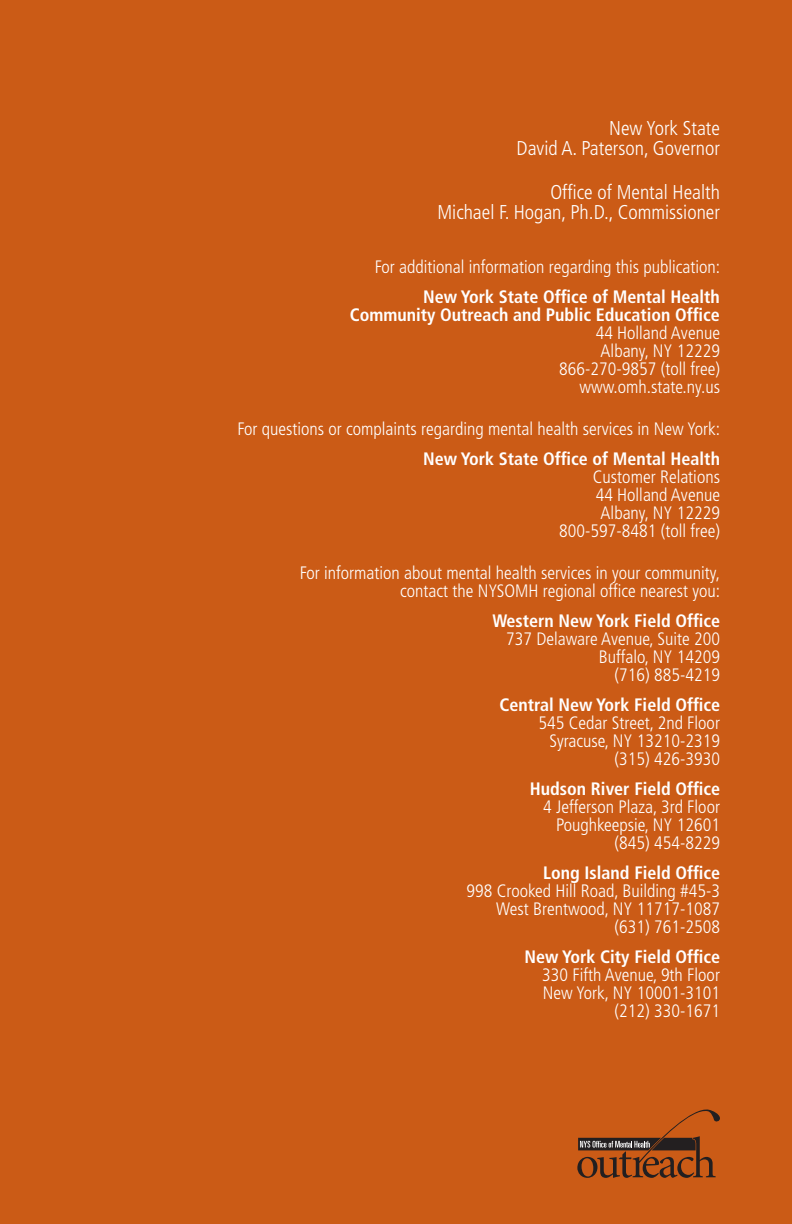
<style>
.page{position:relative;width:792px;height:1224px;background:#cb5b16}
.page>*{position:absolute;margin:0;border:0;box-sizing:border-box;transform-origin:0 0}
.t1{font:300 condensed 20px/20px "Frutiger";color:#fff;text-align:right}
.t2{font:300 condensed 18px/18px "Frutiger";color:#fff;text-align:right}
.t3{font:700 condensed 18px/18px "Frutiger";color:#fff;text-align:right}
</style>
<div class="page">
<svg style="left:577px;top:1110px;width:143px;height:68px"></svg>
<p class="t1" style="left:517px;top:120px;width:205px">New York State<br>David A. Paterson, Governor</p>
<p class="t1" style="left:437px;top:184px;width:284px">Office of Mental Health<br>Michael F. Hogan, Ph.D., Commissioner</p>
<p class="t2" style="left:375px;top:259px;width:347px">For additional information regarding this publication:</p>
<p class="t3" style="left:350px;top:289px;width:372px">New York State Office of Mental Health<br>Community Outreach and Public Education Office</p>
<p class="t2" style="left:559px;top:325px;width:162px">44 Holland Avenue<br>Albany, NY 12229<br>866-270-9857 (toll free) www.omh.state.ny.us</p>
<p class="t2" style="left:237px;top:421px;width:484px">For questions or complaints regarding mental health services in New York:</p>
<p class="t3" style="left:423px;top:451px;width:298px">New York State Office of Mental Health</p>
<p class="t2" style="left:559px;top:469px;width:162px">Customer Relations<br>44 Holland Avenue<br>Albany, NY 12229<br>800-597-8481 (toll free)</p>
<p class="t2" style="left:300px;top:565px;width:422px">For information about mental health services in your community, contact the NYSOMH regional office nearest you:</p>
<p class="t3" style="left:492px;top:613px;width:229px">Western New York Field Office</p>
<p class="t2" style="left:506px;top:631px;width:215px">737 Delaware Avenue, Suite 200<br>Buffalo, NY 14209<br>(716) 885-4219</p>
<p class="t3" style="left:499px;top:697px;width:222px">Central New York Field Office</p>
<p class="t2" style="left:539px;top:715px;width:183px">545 Cedar Street, 2nd Floor<br>Syracuse, NY 13210-2319 (315) 426-3930</p>
<p class="t3" style="left:530px;top:781px;width:192px">Hudson River Field Office</p>
<p class="t2" style="left:543px;top:799px;width:178px">4 Jefferson Plaza, 3rd Floor<br>Poughkeepsie, NY 12601 (845) 454-8229</p>
<p class="t3" style="left:543px;top:865px;width:178px">Long Island Field Office</p>
<p class="t2" style="left:467px;top:883px;width:255px">998 Crooked Hill Road, Building #45-3<br>West Brentwood, NY 11717-1087 (631) 761-2508</p>
<p class="t3" style="left:525px;top:949px;width:197px">New York City Field Office</p>
<p class="t2" style="left:542px;top:967px;width:179px">330 Fifth Avenue, 9th Floor<br>New York, NY 10001-3101 (212) 330-1671</p>
</div>
